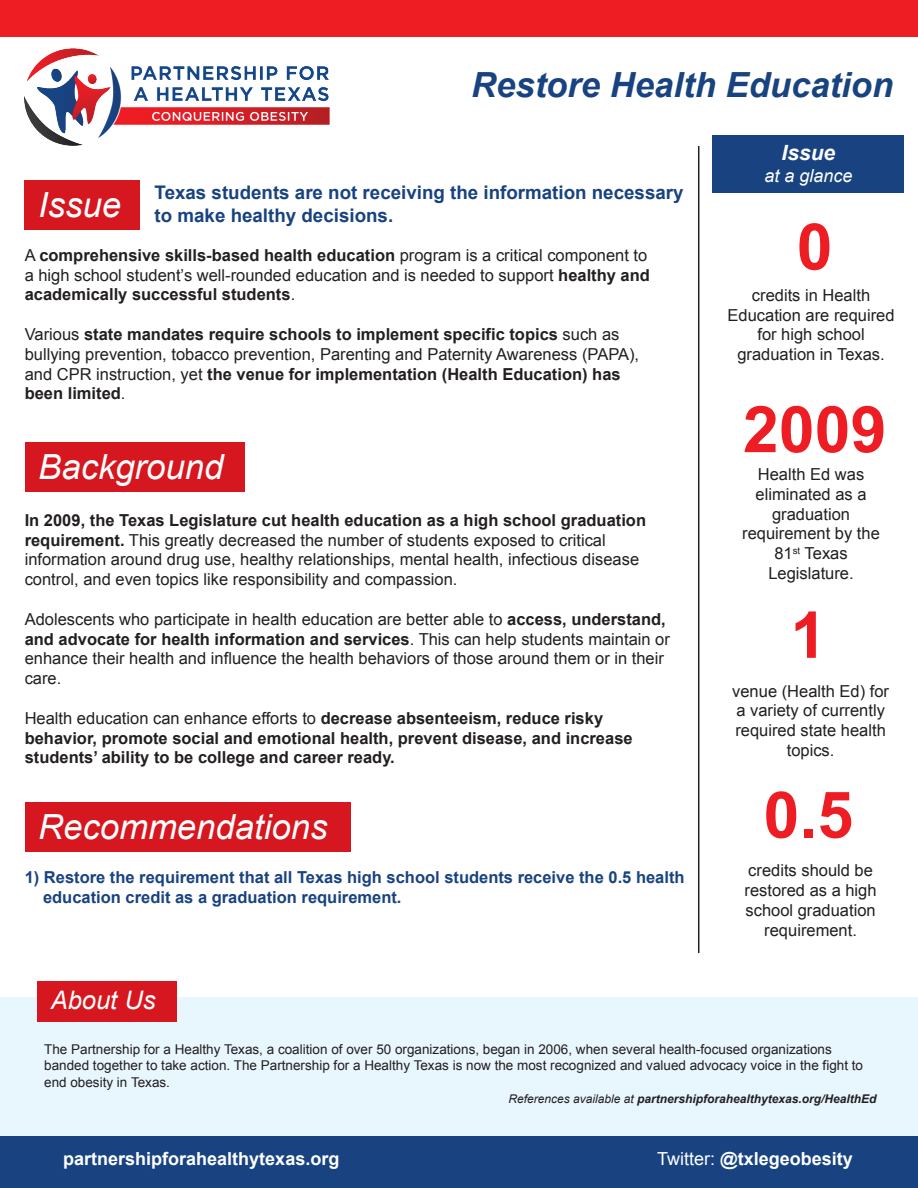
<style>
.page{position:relative;width:918px;height:1188px;background:#fff}
.page>*{position:absolute;margin:0;border:0;box-sizing:border-box;transform-origin:0 0}
.t1{font:700 64.5px "Arial";color:#ee1d23}
.t2{font:italic 34.65px "Arial";color:#fff}
.t3{font:italic 700 34.65px "Arial";color:#184380}
.t4{font:italic 25.5px "Arial";color:#fff}
.t5{font:italic 700 21px "Arial";color:#fff}
.t6{font:700 18.75px/22.5px "Arial";color:#184380}
.t7{font:700 18px "Arial";color:#fff}
.t8{font:italic 18px "Arial";color:#fff}
.t9{font:16.5px/19.8px "Arial";color:#231f20;text-align:center}
.t10{font:700 16.5px/19.8px "Arial";color:#231f20}
.t11{font:700 16.5px/19.8px "Arial";color:#184380}
.t12{font:13.5px/16.2px "Arial";color:#231f20}
.t13{font:italic 700 12px "Arial";color:#231f20}
.s1{font-weight:700}
.s2{font-weight:400}
</style>
<div class="page">
<div style="left:0;top:997px;width:918px;height:167px;background:#e8f6fd"></div>
<div style="left:37px;top:981px;width:140px;height:41px;background:#d7171f"></div>
<div style="left:0;top:0;width:918px;height:37px;background:#ee1d23"></div>
<div style="left:0;top:1136px;width:918px;height:52px;background:#184380"></div>
<img style="left:25px;top:48px;width:304px;height:98px">
<hr style="left:698px;top:146px;width:1px;height:807px;background:#231f20">
<div style="left:25px;top:181px;width:115px;height:49px;background:#d7171f"></div>
<div style="left:25px;top:442px;width:219px;height:49px;background:#d7171f"></div>
<div style="left:713px;top:136px;width:191px;height:57px;background:#184380"></div>
<div style="left:25px;top:803px;width:325px;height:49px;background:#d7171f"></div>
<h2 class="t3" style="left:471px;top:63px;width:424px">Restore Health Education</h2>
<h2 class="t2" style="left:38px;top:183px;width:84px">Issue</h2>
<p class="t6" style="left:155px;top:182px;width:530px">Texas students are not receiving the information necessary to make healthy decisions.</p>
<p class="t9" style="left:25px;top:245px;width:627px;text-align:left">A <span class="s1">comprehensive skills-based health education</span> program is a critical component to a high school student’s well-rounded education and is needed to support <span class="s1">healthy and academically successful students</span>.</p>
<p class="t9" style="left:25px;top:324px;width:616px;text-align:left">Various <span class="s1">state mandates require schools to implement specific topics</span> such as bullying prevention, tobacco prevention, Parenting and Paternity Awareness (PAPA), and CPR instruction, yet <span class="s1">the venue for implementation (Health Education) has been limited</span>.</p>
<h2 class="t2" style="left:38px;top:444px;width:187px">Background</h2>
<p class="t9" style="left:25px;top:510px;width:623px;text-align:left"><span class="s1">In 2009, the Texas Legislature cut health education as a high school graduation requirement.</span> This greatly decreased the number of students exposed to critical information around drug use, healthy relationships, mental health, infectious disease control, and even topics like responsibility and compassion.</p>
<p class="t9" style="left:25px;top:609px;width:647px;text-align:left">Adolescents who participate in health education are better able to <span class="s1">access, understand, and advocate for health information and services</span>. This can help students maintain or enhance their health and influence the health behaviors of those around them or in their care.</p>
<p class="t10" style="left:25px;top:709px;width:609px"><span class="s2">Health education can enhance efforts to</span> decrease absenteeism, reduce risky behavior, promote social and emotional health, prevent disease, and increase students’ ability to be college and career ready.</p>
<h2 class="t2" style="left:38px;top:805px;width:291px">Recommendations</h2>
<p class="t11" style="left:43px;top:868px;width:643px;text-indent:-18px">1) Restore the requirement that all Texas high school students receive the 0.5 health education credit as a graduation requirement.</p>
<h3 class="t4" style="left:51px;top:983px;width:106px">About Us</h3>
<p class="t5" style="left:782px;top:139px;width:55px">Issue</p>
<p class="t8" style="left:764px;top:164px;width:90px">at a glance</p>
<h1 class="t1" style="left:797px;top:204px;width:37px">0</h1>
<p class="t9" style="left:728px;top:285px;width:168px">credits in Health<br>Education are required for high school graduation in Texas.</p>
<h1 class="t1" style="left:743px;top:387px;width:145px">2009</h1>
<p class="t9" style="left:742px;top:465px;width:139px">Health Ed was eliminated as a graduation requirement by the<br>81<sup>st</sup> Texas<br>Legislature.</p>
<h1 class="t1" style="left:790px;top:593px;width:37px">1</h1>
<p class="t9" style="left:732px;top:681px;width:158px">venue (Health Ed) for a variety of currently required state health topics.</p>
<h1 class="t1" style="left:764px;top:773px;width:91px">0.5</h1>
<p class="t9" style="left:745px;top:861px;width:134px">credits should be restored as a high school graduation requirement.</p>
<p class="t12" style="left:44px;top:1041px;width:820px">The Partnership for a Healthy Texas, a coalition of over 50 organizations, began in 2006, when several health-focused organizations banded together to take action. The Partnership for a Healthy Texas is now the most recognized and valued advocacy voice in the fight to end obesity in Texas.</p>
<p class="t13" style="left:508px;top:1091px;width:370px"><span class="s2">References available at</span> partnershipforahealthytexas.org/HealthEd</p>
<p class="t7" style="left:63px;top:1147px;width:278px">partnershipforahealthytexas.org</p>
<p class="t7" style="left:657px;top:1147px;width:197px"><span class="s2">Twitter:</span> @txlegeobesity</p>
</div>
